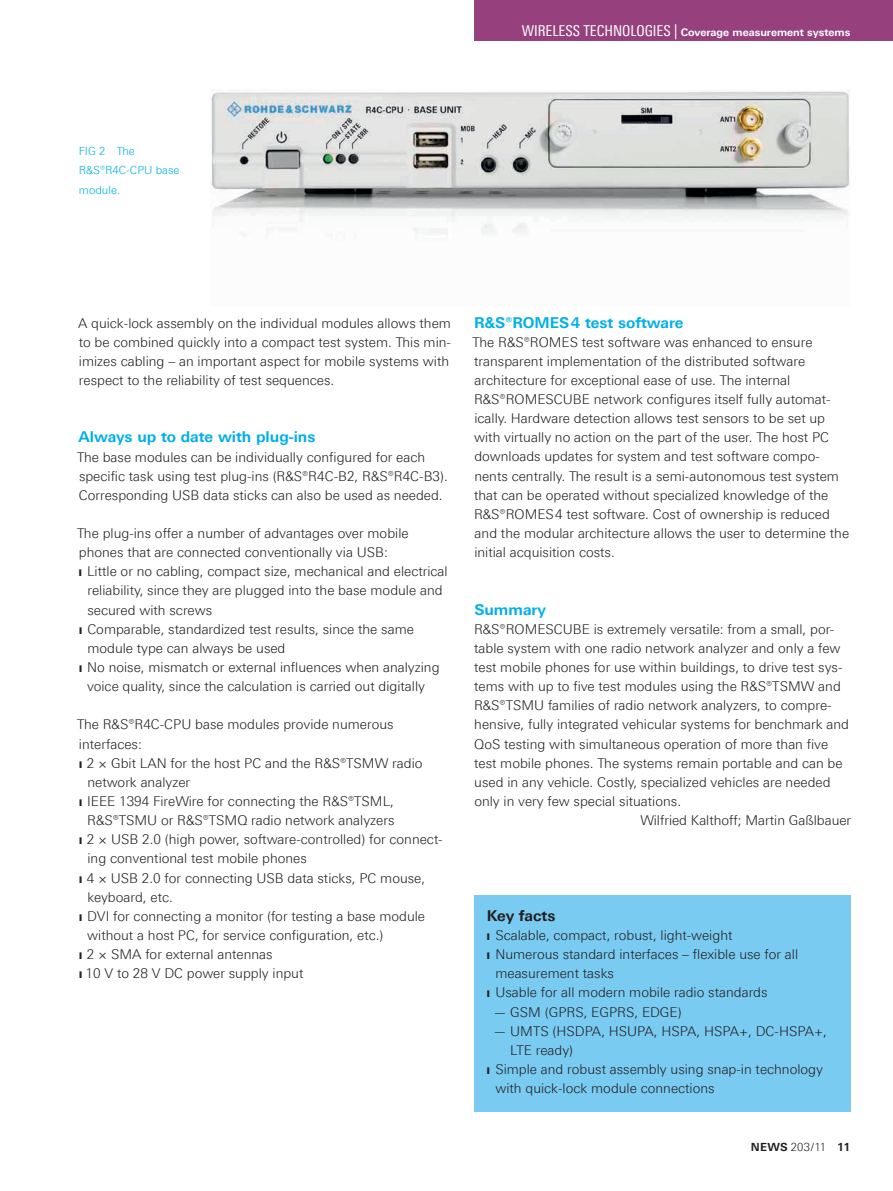
<style>
.page{position:relative;width:893px;height:1191px;background:#fff}
.page>*{position:absolute;margin:0;border:0;box-sizing:border-box;transform-origin:0 0}
.t1{font:700 15px "Linotype Univers 630";color:#00afea}
.t2{font:700 15px "Linotype Univers 630";letter-spacing:-.005em;color:#231f20}
.t3{font:300 13.5px/19.2px "Linotype Univers 330";color:#231f20}
.t4{font:300 11.25px/19.2px "Linotype Univers 330";color:#00afea}
.t5{font:700 11.25px "Linotype Univers 630";letter-spacing:.01em;color:#231f20}
.t6{font:700 10.5px "Linotype Univers 630";color:#fff}
.s1{font-family:"Linotype Univers 420 Cn";font-weight:400;font-size:15px}
.s2{font-family:"Linotype Univers 330";font-weight:300}
</style>
<div class="page">
<img style="left:210px;top:89px;width:640px;height:147px">
<div style="left:474px;top:895px;width:376px;height:217px;background:#7acbf1"></div>
<div style="left:474px;top:0;width:419px;height:40px;background:#96417d"></div>
<p class="t4" style="left:79px;top:141px;width:102px">FIG 2 The<br>R&amp;S®R4C-CPU base module.</p>
<p class="t6" style="left:522px;top:26px;width:330px"><span class="s1">WIRELESS TECHNOLOGIES |</span> Coverage measurement systems</p>
<p class="t3" style="left:78px;top:313px;width:374px">A quick-lock assembly on the individual modules allows them to be combined quickly into a compact test system. This min&shy;imizes cabling – an important aspect for mobile systems with respect to the reliability of test sequences.</p>
<p class="t1" style="left:78px;top:428px;width:239px">Always up to date with plug-ins</p>
<p class="t3" style="left:77px;top:447px;width:372px">The base modules can be individually configured for each specific task using test plug-ins (R&amp;S®R4C-B2, R&amp;S®R4C-B3).<br>Corresponding USB data sticks can also be used as needed.</p>
<p class="t3" style="left:77px;top:523px;width:333px">The plug-ins offer a number of advantages over mobile</p>
<p class="t3" style="left:79px;top:542px;width:310px">phones that are connected conventionally via USB:</p>
<p class="t3" style="left:79px;top:562px;width:370px">❙ Little or no cabling, compact size, mechanical and electrical</p>
<p class="t3" style="left:87px;top:581px;width:357px">reliability, since they are plugged into the base module and</p>
<p class="t3" style="left:88px;top:600px;width:126px">secured with screws</p>
<p class="t3" style="left:79px;top:619px;width:336px">❙ Comparable, standardized test results, since the same</p>
<p class="t3" style="left:87px;top:638px;width:200px">module type can always be used</p>
<p class="t3" style="left:79px;top:657px;width:362px">❙ No noise, mismatch or external influences when analyzing</p>
<p class="t3" style="left:87px;top:676px;width:340px">voice quality, since the calculation is carried out digitally</p>
<p class="t3" style="left:77px;top:715px;width:318px">The R&amp;S®R4C-CPU base modules provide numerous</p>
<p class="t3" style="left:79px;top:734px;width:64px">interfaces:</p>
<p class="t3" style="left:79px;top:753px;width:345px">❙ 2 × Gbit LAN for the host PC and the R&amp;S®TSMW radio</p>
<p class="t3" style="left:87px;top:772px;width:104px">network analyzer</p>
<p class="t3" style="left:79px;top:791px;width:316px">❙ IEEE 1394 FireWire for connecting the R&amp;S®TSML,</p>
<p class="t3" style="left:87px;top:810px;width:309px">R&amp;S®TSMU or R&amp;S®TSMQ radio network analyzers</p>
<p class="t3" style="left:79px;top:829px;width:365px">❙ 2 × USB 2.0 (high power, software-controlled) for connect-</p>
<p class="t3" style="left:87px;top:849px;width:221px">ing conventional test mobile phones</p>
<p class="t3" style="left:79px;top:868px;width:348px">❙ 4 × USB 2.0 for connecting USB data sticks, PC mouse,</p>
<p class="t3" style="left:87px;top:887px;width:87px">keyboard, etc.</p>
<p class="t3" style="left:79px;top:906px;width:348px">❙ DVI for connecting a monitor (for testing a base module</p>
<p class="t3" style="left:87px;top:925px;width:298px">without a host PC, for service configuration, etc.)</p>
<p class="t3" style="left:79px;top:944px;width:195px">❙ 2 × SMA for external antennas</p>
<p class="t3" style="left:79px;top:963px;width:226px">❙ 10 V to 28 V DC power supply input</p>
<p class="t1" style="left:474px;top:313px;width:211px">R&amp;S®ROMES4 test software</p>
<p class="t3" style="left:473px;top:332px;width:378px">The R&amp;S®ROMES test software was enhanced to ensure transparent implementation of the distributed software architecture for exceptional ease of use. The internal R&amp;S®ROMESCUBE network configures itself fully automat&shy;ically. Hardware detection allows test sensors to be set up with virtually no action on the part of the user. The host PC downloads updates for system and test software compo&shy;nents centrally. The result is a semi-autonomous test system that can be operated without specialized knowledge of the R&amp;S®ROMES4 test software. Cost of ownership is reduced and the modular architecture allows the user to determine the initial acquisition costs.</p>
<p class="t1" style="left:474px;top:600px;width:73px">Summary</p>
<p class="t3" style="left:474px;top:619px;width:362px">R&amp;S®ROMESCUBE is extremely versatile: from a small, por-</p>
<p class="t3" style="left:474px;top:638px;width:368px">table system with one radio network analyzer and only a few</p>
<p class="t3" style="left:474px;top:657px;width:370px">test mobile phones for use within buildings, to drive test sys-</p>
<p class="t3" style="left:474px;top:676px;width:368px">tems with up to five test modules using the R&amp;S®TSMW and</p>
<p class="t3" style="left:474px;top:696px;width:359px">R&amp;S®TSMU families of radio network analyzers, to compre-</p>
<p class="t3" style="left:474px;top:715px;width:376px">hensive, fully integrated vehicular systems for benchmark and</p>
<p class="t3" style="left:474px;top:734px;width:355px">QoS testing with simultaneous operation of more than five</p>
<p class="t3" style="left:474px;top:753px;width:370px">test mobile phones. The systems remain portable and can be</p>
<p class="t3" style="left:474px;top:772px;width:358px">used in any vehicle. Costly, specialized vehicles are needed</p>
<p class="t3" style="left:474px;top:791px;width:208px">only in very few special situations.</p>
<p class="t3" style="left:640px;top:810px;width:212px">Wilfried Kalthoff; Martin Gaßlbauer</p>
<p class="t2" style="left:487px;top:906px;width:70px">Key facts</p>
<p class="t3" style="left:487px;top:925px;width:247px">❙ Scalable, compact, robust, light-weight</p>
<p class="t3" style="left:487px;top:944px;width:313px">❙ Numerous standard interfaces – flexible use for all</p>
<p class="t3" style="left:495px;top:963px;width:120px">measurement tasks</p>
<p class="t3" style="left:487px;top:983px;width:282px">❙ Usable for all modern mobile radio standards</p>
<p class="t3" style="left:493px;top:1002px;width:190px">— GSM (GPRS, EGPRS, EDGE)</p>
<p class="t3" style="left:493px;top:1021px;width:335px">— UMTS (HSDPA, HSUPA, HSPA, HSPA+, DC-HSPA+,</p>
<p class="t3" style="left:510px;top:1040px;width:64px">LTE ready)</p>
<p class="t3" style="left:487px;top:1059px;width:338px">❙ Simple and robust assembly using snap-in technology</p>
<p class="t3" style="left:495px;top:1078px;width:221px">with quick-lock module connections</p>
<p class="t5" style="left:751px;top:1139px;width:101px">NEWS <span class="s2">203/11</span> 11</p>
</div>
